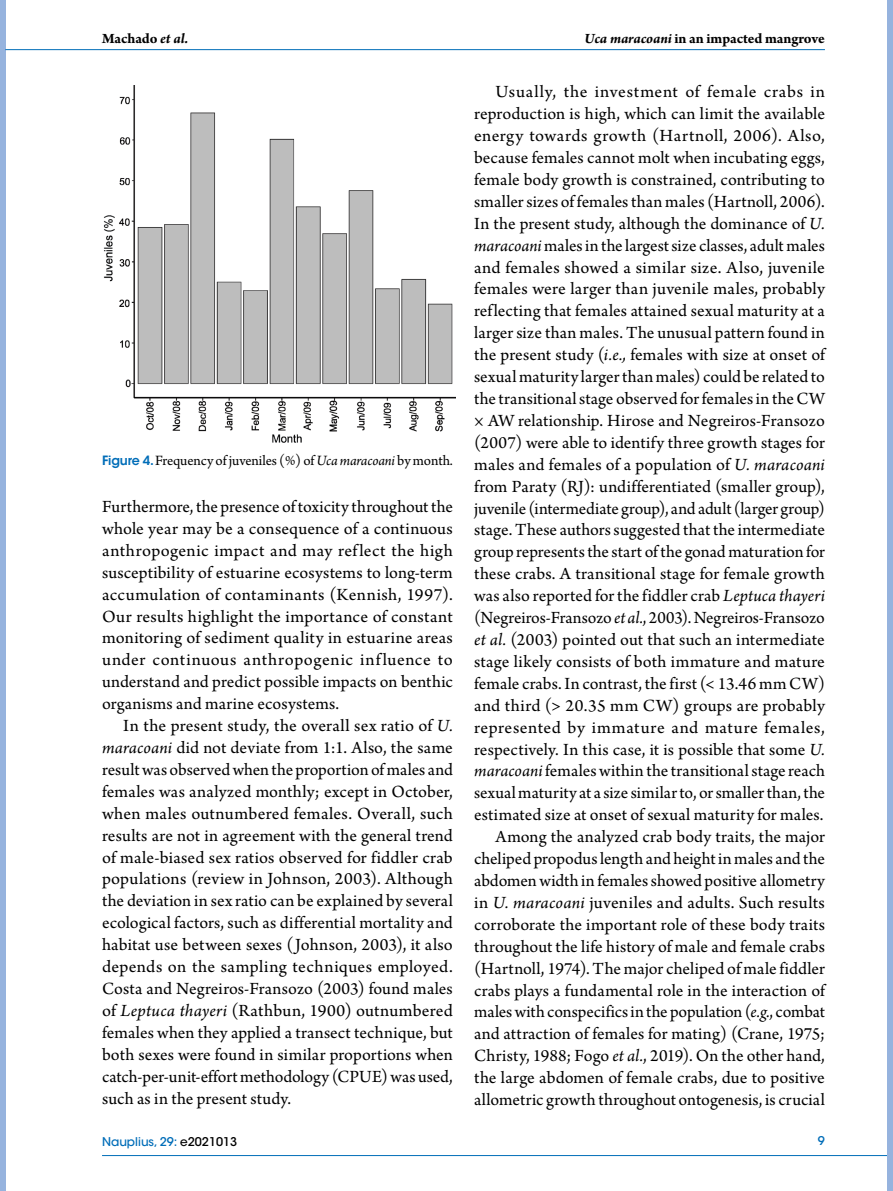
<style>
.page{position:relative;width:893px;height:1191px;background:#fff}
.page>*{position:absolute;margin:0;border:0;box-sizing:border-box;transform-origin:0 0}
.t1{font:18px/21.9px "Arno Pro";letter-spacing:.005em;color:#000;text-align:justify}
.t2{font:15px "Arno Pro";letter-spacing:-.005em;color:#000}
.t3{font:700 15px "Arno Pro";letter-spacing:-.005em;color:#000}
.t4{font:500 12px "ITC Avant Garde Std";color:#006db8}
.s1{font-style:italic}
.s2{font-family:"ITC Avant Garde Std";font-weight:600;font-size:12.75px;color:#006db8}
.s3{color:#000}
</style>
<div class="page">
<div style="left:0;top:0;width:5px;height:1191px;background:#96b3de"></div>
<hr style="left:102px;top:1155px;width:791px;height:1px;background:#006db8">
<hr style="left:5px;top:49px;width:820px;height:1px;background:#006db8">
<div style="left:888px;top:0;width:5px;height:1191px;background:#96b3de"></div>
<img style="left:103px;top:85px;width:352px;height:358px">
<p class="t3" style="left:102px;top:30px;width:88px">Machado <span class="s1">et al.</span></p>
<p class="t2" style="left:102px;top:452px;width:352px"><span class="s2">Figure 4.</span> Frequency of juveniles (%) of <span class="s1">Uca maracoani</span> by month.</p>
<p class="t1" style="left:102px;top:496px;width:352px">Furthermore, the presence of toxicity throughout the whole year may be a consequence of a continuous anthropogenic impact and may reflect the high susceptibility of estuarine ecosystems to long-term accumulation of contaminants (Kennish, 1997).<br>Our results highlight the importance of constant monitoring of sediment quality in estuarine areas under continuous anthropogenic influence to understand and predict possible impacts on benthic organisms and marine ecosystems.</p>
<p class="t1" style="left:102px;top:715px;width:352px;text-indent:21px">In the present study, the overall sex ratio of <span class="s1">U. maracoani</span> did not deviate from 1:1. Also, the same result was observed when the proportion of males and females was analyzed monthly; except in October, when males outnumbered females. Overall, such results are not in agreement with the general trend of male-biased sex ratios observed for fiddler crab populations (review in Johnson, 2003). Although the deviation in sex ratio can be explained by several ecological factors, such as differential mortality and habitat use between sexes (Johnson, 2003), it also depends on the sampling techniques employed.<br>Costa and Negreiros-Fransozo (2003) found males of <span class="s1">Leptuca thayeri</span> (Rathbun, 1900) outnumbered females when they applied a transect technique, but both sexes were found in similar proportions when catch-per-unit-effort methodology (CPUE) was used, such as in the present study.</p>
<p class="t4" style="left:102px;top:1134px;width:137px">Nauplius, 29: <span class="s3">e2021013</span></p>
<p class="t3" style="left:585px;top:30px;width:242px"><span class="s1">Uca maracoani</span> in an impacted mangrove</p>
<p class="t1" style="left:474px;top:82px;width:352px;text-align:right">Usually, the investment of female crabs in reproduction is high, which can limit the available energy towards growth (Hartnoll, 2006). Also, because females cannot molt when incubating eggs, female body growth is constrained, contributing to smaller sizes of females than males (Hartnoll, 2006).<br>In the present study, although the dominance of <span class="s1">U. maracoani</span> males in the largest size classes, adult males and females showed a similar size. Also, juvenile females were larger than juvenile males, probably reflecting that females attained sexual maturity at a larger size than males. The unusual pattern found in the present study (<span class="s1">i.e.,</span> females with size at onset of sexual maturity larger than males) could be related to the transitional stage observed for females in the CW × AW relationship. Hirose and Negreiros-Fransozo (2007) were able to identify three growth stages for males and females of a population of <span class="s1">U. maracoani </span>from Paraty (RJ): undifferentiated (smaller group), juvenile (intermediate group), and adult (larger group) stage. These authors suggested that the intermediate group represents the start of the gonad maturation for these crabs. A transitional stage for female growth was also reported for the fiddler crab <span class="s1">Leptuca thayeri </span>(Negreiros-Fransozo <span class="s1">et al.</span>, 2003). Negreiros-Fransozo <span class="s1">et al.</span> (2003) pointed out that such an intermediate stage likely consists of both immature and mature female crabs. In contrast, the first (&lt; 13.46 mm CW) and third (&gt; 20.35 mm CW) groups are probably represented by immature and mature females, respectively. In this case, it is possible that some <span class="s1">U. maracoani</span> females within the transitional stage reach sexual maturity at a size similar to, or smaller than, the estimated size at onset of sexual maturity for males.<br>Among the analyzed crab body traits, the major cheliped propodus length and height in males and the abdomen width in females showed positive allometry in <span class="s1">U. maracoani</span> juveniles and adults. Such results corroborate the important role of these body traits throughout the life history of male and female crabs (Hartnoll, 1974). The major cheliped of male fiddler crabs plays a fundamental role in the interaction of males with conspecifics in the population (<span class="s1">e.g.</span>, combat and attraction of females for mating) (Crane, 1975; Christy, 1988; Fogo <span class="s1">et al.</span>, 2019). On the other hand, the large abdomen of female crabs, due to positive allometric growth throughout ontogenesis, is crucial</p>
<p class="t4" style="left:818px;top:1132px;width:9px">9</p>
</div>
